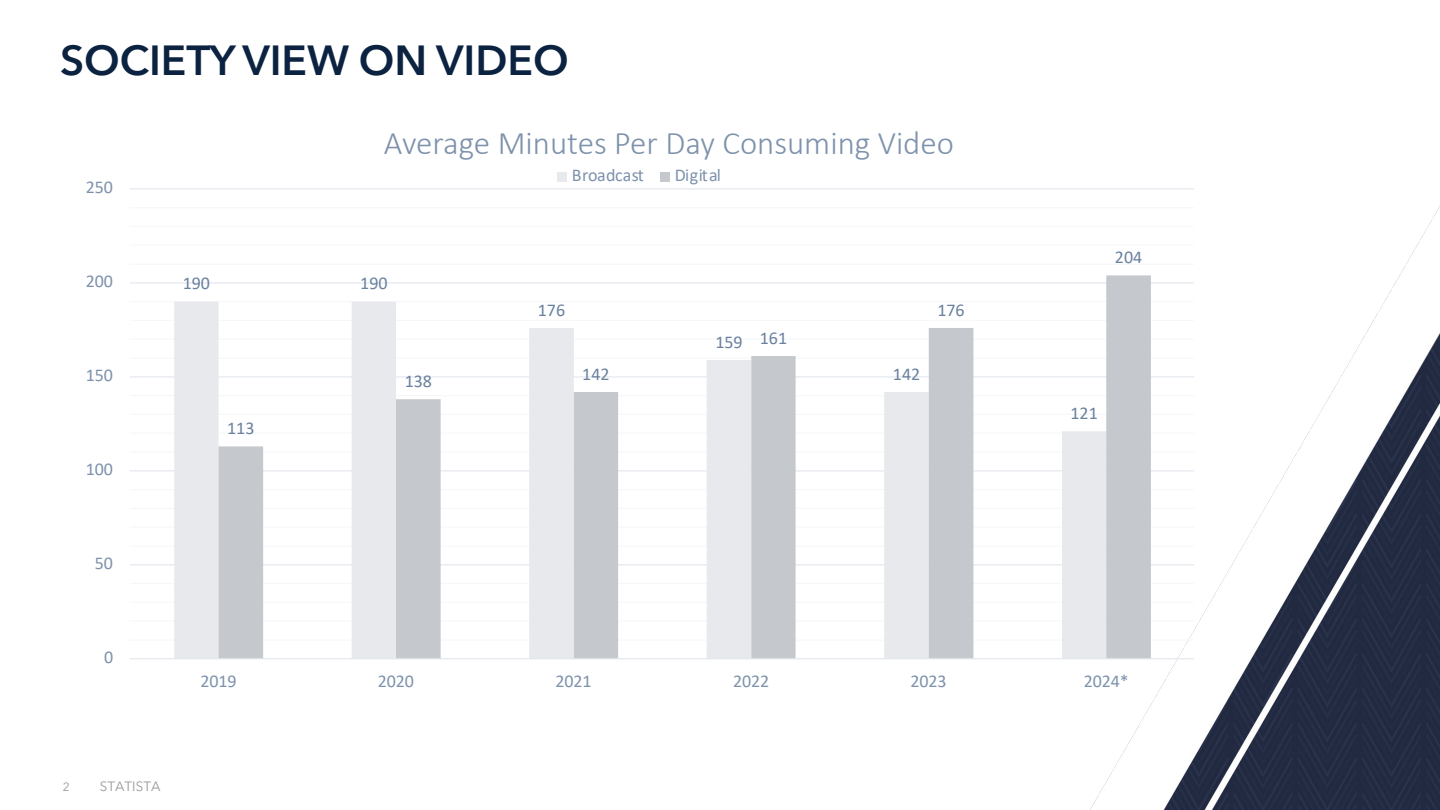
<style>
.page{position:relative;width:1440px;height:810px;background:#fff}
.page>*{position:absolute;margin:0;border:0;box-sizing:border-box;transform-origin:0 0}
.t1{font:600 42px "Avenir Next LT Pro";color:#0b2341}
.t2{font:300 33px "Calibri";color:#7e92ac}
.t3{font:18px "Calibri";letter-spacing:-.005em;color:#7e92ac}
.t4{font:18px "Calibri";color:#6a819f}
.t5{font:13.5px "Avenir Next LT Pro";color:#999}
.t6{font:12px "Avenir Next LT Pro";color:#999}
</style>
<div class="page">
<img style="left:1081px;top:189px;width:359px;height:621px">
<hr style="left:130px;top:640px;width:1064px;height:1px;background:#f5f7f9">
<hr style="left:130px;top:620px;width:1064px;height:2px;background:#f5f7f9">
<hr style="left:130px;top:602px;width:1064px;height:1px;background:#f5f7f9">
<hr style="left:130px;top:583px;width:1064px;height:1px;background:#f5f7f9">
<hr style="left:130px;top:546px;width:1064px;height:1px;background:#f5f7f9">
<hr style="left:130px;top:526px;width:1064px;height:2px;background:#f5f7f9">
<hr style="left:130px;top:508px;width:1064px;height:1px;background:#f5f7f9">
<hr style="left:130px;top:489px;width:1064px;height:1px;background:#f5f7f9">
<hr style="left:130px;top:452px;width:1064px;height:1px;background:#f5f7f9">
<hr style="left:130px;top:433px;width:1064px;height:1px;background:#f5f7f9">
<hr style="left:130px;top:414px;width:1064px;height:1px;background:#f5f7f9">
<hr style="left:130px;top:395px;width:1064px;height:1px;background:#f5f7f9">
<hr style="left:130px;top:358px;width:1064px;height:1px;background:#f5f7f9">
<hr style="left:130px;top:339px;width:1064px;height:1px;background:#f5f7f9">
<hr style="left:130px;top:320px;width:1064px;height:1px;background:#f5f7f9">
<hr style="left:130px;top:301px;width:1064px;height:1px;background:#f5f7f9">
<hr style="left:130px;top:264px;width:1064px;height:1px;background:#f5f7f9">
<hr style="left:130px;top:245px;width:1064px;height:1px;background:#f5f7f9">
<hr style="left:130px;top:226px;width:1064px;height:1px;background:#f5f7f9">
<hr style="left:130px;top:207px;width:1064px;height:1px;background:#f5f7f9">
<hr style="left:130px;top:564px;width:1064px;height:1px;background:#e1e6ec">
<hr style="left:130px;top:470px;width:1064px;height:1px;background:#e1e6ec">
<hr style="left:130px;top:376px;width:1064px;height:1px;background:#e1e6ec">
<hr style="left:130px;top:282px;width:1064px;height:2px;background:#e1e6ec">
<hr style="left:130px;top:188px;width:1064px;height:1px;background:#e1e6ec">
<div style="left:174px;top:302px;width:45px;height:356px;background:#e7e9ec"></div>
<svg style="left:219px;top:275px;width:932px;height:383px"></svg>
<hr style="left:130px;top:658px;width:1064px;height:1px;background:#e1e6ec">
<div style="left:557px;top:172px;width:10px;height:10px;background:#e7e9ec"></div>
<div style="left:661px;top:172px;width:9px;height:10px;background:#c5c8cc"></div>
<h1 class="t1" style="left:60px;top:35px;width:510px">SOCIETY VIEW ON VIDEO</h1>
<p class="t3" style="left:86px;top:176px;width:29px">250</p>
<p class="t3" style="left:86px;top:270px;width:29px">200</p>
<p class="t3" style="left:86px;top:364px;width:29px">150</p>
<p class="t3" style="left:86px;top:458px;width:29px">100</p>
<p class="t3" style="left:95px;top:552px;width:20px">50</p>
<p class="t3" style="left:104px;top:646px;width:11px">0</p>
<h2 class="t2" style="left:384px;top:122px;width:572px">Average Minutes Per Day Consuming Video</h2>
<p class="t3" style="left:572px;top:164px;width:74px">Broadcast</p>
<p class="t3" style="left:675px;top:164px;width:48px">Digital</p>
<p class="t4" style="left:183px;top:272px;width:29px">190</p>
<p class="t4" style="left:360px;top:272px;width:29px">190</p>
<p class="t4" style="left:227px;top:417px;width:29px">113</p>
<p class="t4" style="left:405px;top:370px;width:29px">138</p>
<p class="t4" style="left:538px;top:299px;width:29px">176</p>
<p class="t4" style="left:582px;top:363px;width:29px">142</p>
<p class="t4" style="left:715px;top:331px;width:29px">159</p>
<p class="t4" style="left:760px;top:327px;width:29px">161</p>
<p class="t4" style="left:937px;top:299px;width:29px">176</p>
<p class="t4" style="left:893px;top:363px;width:29px">142</p>
<p class="t4" style="left:1115px;top:246px;width:29px">204</p>
<p class="t4" style="left:1070px;top:402px;width:29px">121</p>
<p class="t3" style="left:200px;top:669px;width:38px">2019</p>
<p class="t3" style="left:378px;top:669px;width:38px">2020</p>
<p class="t3" style="left:556px;top:669px;width:38px">2021</p>
<p class="t3" style="left:733px;top:669px;width:38px">2022</p>
<p class="t3" style="left:911px;top:669px;width:38px">2023</p>
<p class="t3" style="left:1084px;top:669px;width:46px">2024*</p>
<p class="t6" style="left:63px;top:779px;width:8px">2</p>
<p class="t5" style="left:100px;top:778px;width:62px">STATISTA</p>
</div>
